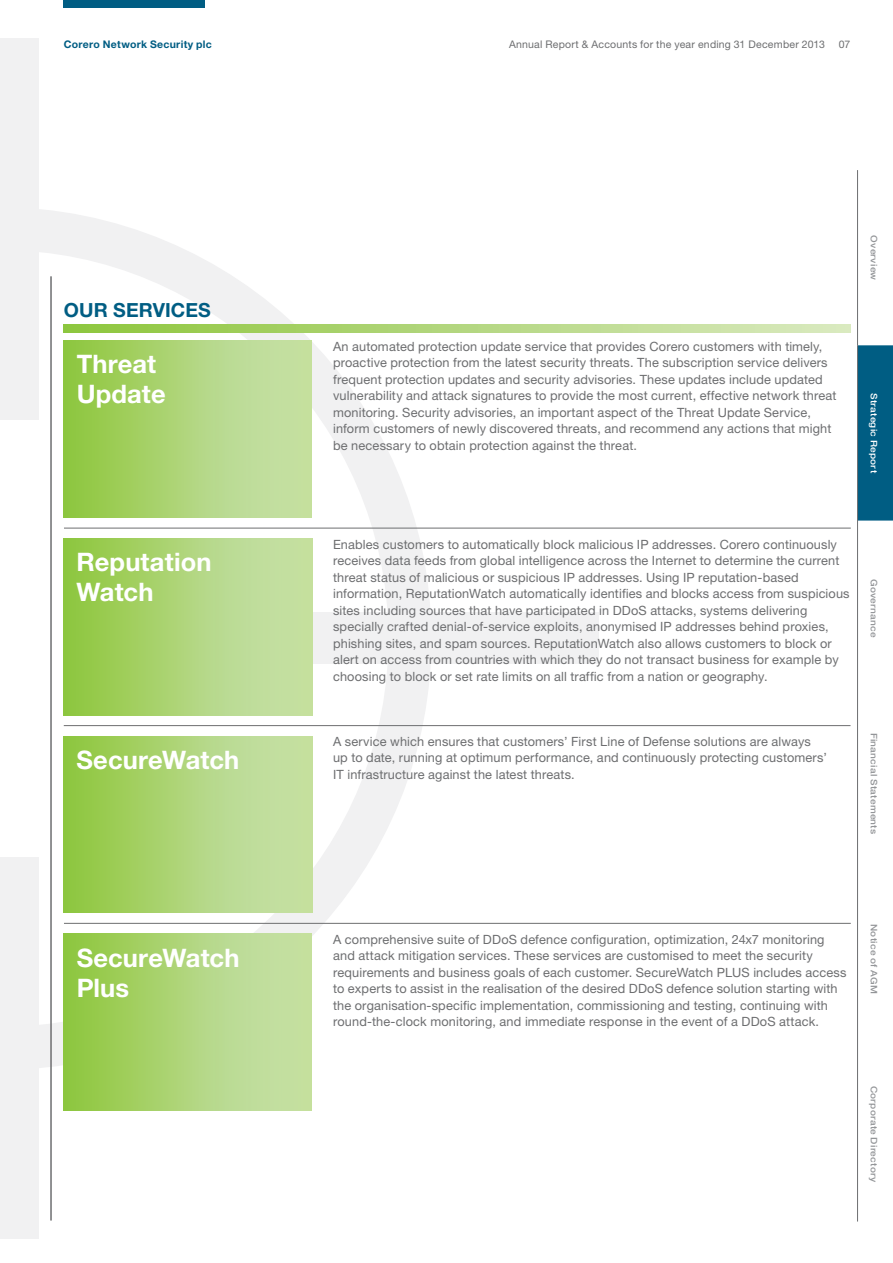
<style>
.page{position:relative;width:893px;height:1263px;background:#fff}
.page>*{position:absolute;margin:0;border:0;box-sizing:border-box;transform-origin:0 0}
.t1{font:700 25.5px/30px "Helvetica Neue";letter-spacing:.005em;color:#fff}
.t2{font:700 19.5px "Helvetica Neue";color:#005d83}
.t3{font:12.75px/16.5px "Helvetica Neue";letter-spacing:.01em;color:#6d6e70}
.t4{font:10.5px "Helvetica Neue";letter-spacing:.02em;color:#6d6e70}
.t5{font:700 10.5px "Helvetica Neue";letter-spacing:.025em;color:#005d83}
.t6{font:500 9px "Helvetica Neue";letter-spacing:.025em;color:#939598;scale:1.11 1}
.t7{font:500 9px "Helvetica Neue";letter-spacing:.025em;color:#fff;scale:1.11 1}
</style>
<div class="page">
<div style="left:64px;top:0;width:141px;height:8px;background:#005d83"></div>
<div style="left:217px;top:613px;width:381px;height:51px;background:#f1f1f2"></div>
<div style="left:0;top:857px;width:38px;height:382px;background:#f1f1f2"></div>
<div style="left:0;top:38px;width:38px;height:381px;background:#f1f1f2"></div>
<svg style="left:0;top:207px;width:432px;height:863px"></svg>
<div style="left:858px;top:345px;width:35px;height:176px;background:#005d83"></div>
<hr style="left:857px;top:345px;width:1px;height:876px;background:#6d6e70">
<hr style="left:857px;top:170px;width:1px;height:175px;background:#6d6e70">
<svg style="left:64px;top:325px;width:786px;height:8px;background:#b3d77e"></svg>
<svg style="left:64px;top:341px;width:248px;height:176px;background:#aed578"></svg>
<svg style="left:64px;top:539px;width:248px;height:176px;background:#aed579"></svg>
<svg style="left:64px;top:736px;width:248px;height:177px;background:#aed578"></svg>
<svg style="left:64px;top:934px;width:248px;height:176px;background:#aed578"></svg>
<hr style="left:64px;top:528px;width:787px;height:1px;background:#6d6e70">
<hr style="left:64px;top:725px;width:786px;height:1px;background:#6d6e70">
<hr style="left:64px;top:923px;width:787px;height:1px;background:#6d6e70">
<hr style="left:51px;top:276px;width:1px;height:944px;background:#6d6e70">
<p class="t5" style="left:64px;top:40px;width:150px">Corero Network Security plc</p>
<p class="t4" style="left:509px;top:41px;width:317px">Annual Report &amp; Accounts for the year ending 31 December 2013</p>
<p class="t4" style="left:839px;top:41px;width:13px">07</p>
<h2 class="t2" style="left:64px;top:303px;width:148px">OUR SERVICES</h2>
<h1 class="t1" style="left:77px;top:351px;width:90px">Threat<br>Update</h1>
<h1 class="t1" style="left:77px;top:549px;width:137px">Reputation<br>Watch</h1>
<h1 class="t1" style="left:77px;top:747px;width:164px">SecureWatch</h1>
<h1 class="t1" style="left:77px;top:945px;width:164px">SecureWatch<br>Plus</h1>
<p class="t3" style="left:333px;top:339px;width:505px">An automated protection update service that provides Corero customers with timely, proactive protection from the latest security threats. The subscription service delivers frequent protection updates and security advisories. These updates include updated vulnerability and attack signatures to provide the most current, effective network threat monitoring. Security advisories, an important aspect of the Threat Update Service, inform customers of newly discovered threats, and recommend any actions that might be necessary to obtain protection against the threat.</p>
<p class="t6" style="left:877px;top:235px;width:42px;rotate:90deg">Overview</p>
<p class="t7" style="left:877px;top:393px;width:73px;rotate:90deg">Strategic Report</p>
<p class="t3" style="left:333px;top:537px;width:518px">Enables customers to automatically block malicious IP addresses. Corero continuously receives data feeds from global intelligence across the Internet to determine the current threat status of malicious or suspicious IP addresses. Using IP reputation-based information, ReputationWatch automatically identifies and blocks access from suspicious sites including sources that have participated in DDoS attacks, systems delivering specially crafted denial-of-service exploits, anonymised IP addresses behind proxies, phishing sites, and spam sources. ReputationWatch also allows customers to block or alert on access from countries with which they do not transact business for example by choosing to block or set rate limits on all traffic from a nation or geography.</p>
<p class="t3" style="left:333px;top:734px;width:495px">A service which ensures that customers’ First Line of Defense solutions are always up to date, running at optimum performance, and continuously protecting customers’<br>IT infrastructure against the latest threats.</p>
<p class="t6" style="left:877px;top:579px;width:54px;rotate:90deg">Governance</p>
<p class="t6" style="left:877px;top:733px;width:93px;rotate:90deg">Financial Statements</p>
<p class="t3" style="left:333px;top:932px;width:515px">A comprehensive suite of DDoS defence configuration, optimization, 24x7 monitoring and attack mitigation services. These services are customised to meet the security requirements and business goals of each customer. SecureWatch PLUS includes access to experts to assist in the realisation of the desired DDoS defence solution starting with the organisation-specific implementation, commissioning and testing, continuing with round-the-clock monitoring, and immediate response in the event of a DDoS attack.</p>
<p class="t6" style="left:877px;top:924px;width:64px;rotate:90deg">Notice of AGM</p>
<p class="t6" style="left:877px;top:1086px;width:88px;rotate:90deg">Corporate Directory</p>
</div>
